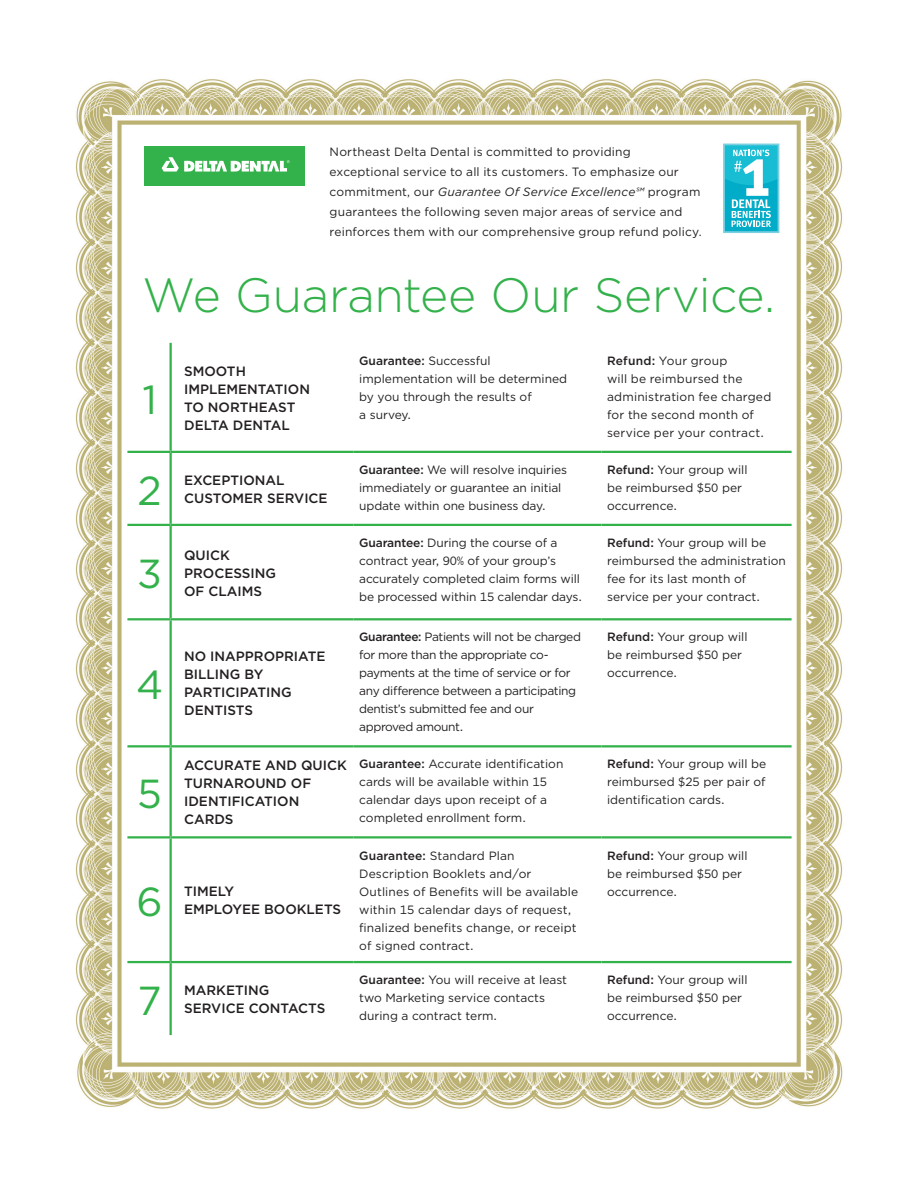
<style>
.page{position:relative;width:918px;height:1188px;background:#fff}
.page>*{position:absolute;margin:0;border:0;box-sizing:border-box;transform-origin:0 0}
.t1{font:300 48px "Gotham";letter-spacing:-.01em;color:#33b14a}
.t2{font:40.5px "Gotham";color:#33b14a}
.t3{font:500 13.5px/18px "Gotham";color:#231f20}
.t4{font:12px/18px "Gotham";color:#231f20}
.t5{font:12px/18px "Gotham";letter-spacing:-.03em;color:#231f20}
.s1{font-style:italic}
.s2{font-weight:500}
</style>
<div class="page">
<img style="left:75px;top:79px;width:768px;height:1030px">
<hr style="left:353px;top:343px;width:2px;height:108px;background:#fff">
<hr style="left:600px;top:343px;width:3px;height:108px;background:#fff">
<hr style="left:353px;top:453px;width:2px;height:71px;background:#fff">
<hr style="left:600px;top:453px;width:3px;height:71px;background:#fff">
<hr style="left:353px;top:526px;width:2px;height:92px;background:#fff">
<hr style="left:600px;top:526px;width:3px;height:92px;background:#fff">
<hr style="left:353px;top:620px;width:2px;height:125px;background:#fff">
<hr style="left:600px;top:620px;width:3px;height:125px;background:#fff">
<hr style="left:353px;top:747px;width:2px;height:89px;background:#fff">
<hr style="left:600px;top:747px;width:3px;height:89px;background:#fff">
<hr style="left:353px;top:839px;width:2px;height:122px;background:#fff">
<hr style="left:600px;top:839px;width:3px;height:122px;background:#fff">
<hr style="left:353px;top:963px;width:2px;height:72px;background:#fff">
<hr style="left:600px;top:963px;width:3px;height:72px;background:#fff">
<hr style="left:170px;top:343px;width:2px;height:108px;background:#33b14a">
<hr style="left:127px;top:451px;width:44px;height:2px;background:#33b14a">
<hr style="left:171px;top:451px;width:183px;height:2px;background:#33b14a">
<hr style="left:170px;top:453px;width:2px;height:71px;background:#33b14a">
<hr style="left:127px;top:524px;width:44px;height:2px;background:#33b14a">
<hr style="left:171px;top:524px;width:183px;height:2px;background:#33b14a">
<hr style="left:170px;top:526px;width:2px;height:92px;background:#33b14a">
<hr style="left:127px;top:618px;width:44px;height:2px;background:#33b14a">
<hr style="left:171px;top:618px;width:183px;height:2px;background:#33b14a">
<hr style="left:170px;top:620px;width:2px;height:125px;background:#33b14a">
<hr style="left:127px;top:745px;width:44px;height:2px;background:#33b14a">
<hr style="left:171px;top:745px;width:183px;height:2px;background:#33b14a">
<hr style="left:170px;top:747px;width:2px;height:89px;background:#33b14a">
<hr style="left:127px;top:836px;width:44px;height:3px;background:#33b14a">
<hr style="left:171px;top:836px;width:183px;height:3px;background:#33b14a">
<hr style="left:170px;top:839px;width:2px;height:122px;background:#33b14a">
<hr style="left:127px;top:961px;width:44px;height:2px;background:#33b14a">
<hr style="left:171px;top:961px;width:183px;height:2px;background:#33b14a">
<hr style="left:170px;top:963px;width:2px;height:72px;background:#33b14a">
<hr style="left:354px;top:451px;width:248px;height:2px;background:#33b14a">
<hr style="left:602px;top:451px;width:190px;height:2px;background:#33b14a">
<hr style="left:354px;top:524px;width:248px;height:2px;background:#33b14a">
<hr style="left:602px;top:524px;width:190px;height:2px;background:#33b14a">
<hr style="left:354px;top:618px;width:248px;height:2px;background:#33b14a">
<hr style="left:602px;top:618px;width:190px;height:2px;background:#33b14a">
<hr style="left:354px;top:745px;width:248px;height:2px;background:#33b14a">
<hr style="left:602px;top:745px;width:190px;height:2px;background:#33b14a">
<hr style="left:354px;top:836px;width:248px;height:3px;background:#33b14a">
<hr style="left:602px;top:836px;width:190px;height:3px;background:#33b14a">
<hr style="left:354px;top:961px;width:248px;height:2px;background:#33b14a">
<hr style="left:602px;top:961px;width:190px;height:2px;background:#33b14a">
<svg style="left:723px;top:144px;width:56px;height:89px;background:#4cc6d9"></svg>
<div style="left:144px;top:147px;width:161px;height:39px;background:#33b14a"></div>
<svg style="left:162px;top:157px;width:128px;height:15px"></svg>
<p class="t4" style="left:330px;top:142px;width:374px;line-height:19.8px">Northeast Delta Dental is committed to providing exceptional service to all its customers. To emphasize our commitment, our <span class="s1">Guarantee Of Service Excellence℠</span> program guarantees the following seven major areas of service and reinforces them with our comprehensive group refund policy.</p>
<p class="t1" style="left:143px;top:265px;width:634px">We Guarantee Our Service.</p>
<p class="t2" style="left:142px;top:373px;width:16px">1</p>
<p class="t3" style="left:184px;top:362px;width:127px">SMOOTH<br>IMPLEMENTATION</p>
<p class="t3" style="left:184px;top:398px;width:113px">TO NORTHEAST</p>
<p class="t3" style="left:184px;top:416px;width:107px">DELTA DENTAL</p>
<p class="t2" style="left:137px;top:464px;width:26px">2</p>
<p class="t3" style="left:184px;top:471px;width:102px">EXCEPTIONAL</p>
<p class="t3" style="left:184px;top:489px;width:145px">CUSTOMER SERVICE</p>
<p class="t2" style="left:137px;top:548px;width:26px">3</p>
<p class="t2" style="left:136px;top:659px;width:29px">4</p>
<p class="t2" style="left:137px;top:768px;width:26px">5</p>
<p class="t3" style="left:184px;top:546px;width:47px">QUICK</p>
<p class="t3" style="left:184px;top:564px;width:93px">PROCESSING</p>
<p class="t3" style="left:184px;top:582px;width:80px">OF CLAIMS</p>
<p class="t3" style="left:184px;top:647px;width:143px">NO INAPPROPRIATE<br>BILLING BY<br>PARTICIPATING</p>
<p class="t3" style="left:184px;top:701px;width:70px">DENTISTS</p>
<p class="t3" style="left:184px;top:756px;width:164px">ACCURATE AND QUICK</p>
<p class="t3" style="left:184px;top:774px;width:129px">TURNAROUND OF</p>
<p class="t3" style="left:184px;top:792px;width:117px">IDENTIFICATION<br>CARDS</p>
<p class="t2" style="left:137px;top:876px;width:28px">6</p>
<p class="t3" style="left:184px;top:882px;width:52px">TIMELY</p>
<p class="t3" style="left:184px;top:900px;width:159px">EMPLOYEE BOOKLETS</p>
<p class="t2" style="left:138px;top:975px;width:26px">7</p>
<p class="t3" style="left:184px;top:981px;width:87px">MARKETING</p>
<p class="t3" style="left:184px;top:999px;width:143px">SERVICE CONTACTS</p>
<p class="t4" style="left:359px;top:351px;width:209px"><span class="s2">Guarantee:</span> Successful implementation will be determined by you through the results of<br>a survey.</p>
<p class="t4" style="left:607px;top:351px;width:166px"><span class="s2">Refund:</span> Your group<br>will be reimbursed the administration fee charged for the second month of service per your contract.</p>
<p class="t4" style="left:359px;top:461px;width:209px"><span class="s2">Guarantee:</span> We will resolve inquiries immediately or guarantee an initial update within one business day.</p>
<p class="t4" style="left:607px;top:461px;width:142px"><span class="s2">Refund:</span> Your group will be reimbursed $50 per occurrence.</p>
<p class="t4" style="left:359px;top:534px;width:224px"><span class="s2">Guarantee:</span> During the course of a contract year, 90% of your group’s accurately completed claim forms will be processed within 15 calendar days.</p>
<p class="t4" style="left:607px;top:534px;width:180px"><span class="s2">Refund:</span> Your group will be reimbursed the administration fee for its last month of service per your contract.</p>
<p class="t5" style="left:359px;top:628px;width:223px"><span class="s2">Guarantee:</span> Patients will not be charged for more than the appropriate co&shy;payments at the time of service or for any difference between a participating dentist’s submitted fee and our approved amount.</p>
<p class="t4" style="left:607px;top:628px;width:142px"><span class="s2">Refund:</span> Your group will be reimbursed $50 per occurrence.</p>
<p class="t4" style="left:359px;top:755px;width:206px"><span class="s2">Guarantee:</span> Accurate identification cards will be available within 15 calendar days upon receipt of a completed enrollment form.</p>
<p class="t4" style="left:607px;top:755px;width:161px;text-align:justify"><span class="s2">Refund:</span> Your group will be reimbursed $25 per pair of identification cards.</p>
<p class="t4" style="left:359px;top:846px;width:221px"><span class="s2">Guarantee:</span> Standard Plan<br>Description Booklets and/or<br>Outlines of Benefits will be available within 15 calendar days of request, finalized benefits change, or receipt of signed contract.</p>
<p class="t4" style="left:607px;top:846px;width:142px"><span class="s2">Refund:</span> Your group will be reimbursed $50 per occurrence.</p>
<p class="t4" style="left:359px;top:971px;width:209px"><span class="s2">Guarantee:</span> You will receive at least two Marketing service contacts during a contract term.</p>
<p class="t4" style="left:607px;top:971px;width:142px"><span class="s2">Refund:</span> Your group will be reimbursed $50 per occurrence.</p>
</div>
